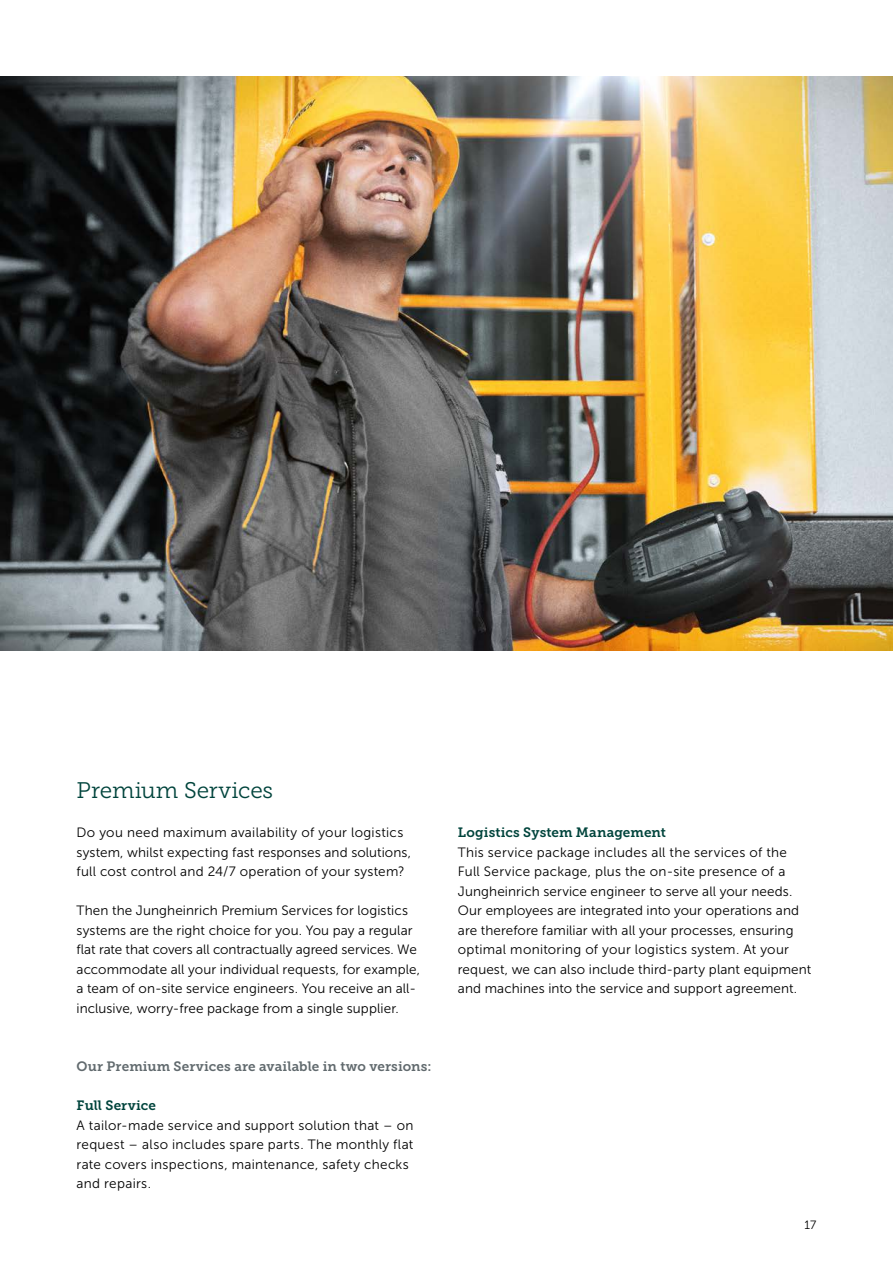
<style>
.page{position:relative;width:893px;height:1263px;background:#fff}
.page>*{position:absolute;margin:0;border:0;box-sizing:border-box;transform-origin:0 0}
.t1{font:22.5px "Museo JH Slab 300";letter-spacing:-.005em;color:#00443c}
.t2{font:13.5px/19.5px "Museo JH Sans 300";letter-spacing:.01em;color:#000}
.t3{font:13.5px "Museo JH Slab 700";letter-spacing:.005em;color:#616a6e}
.t4{font:13.5px "Museo JH Slab 700";letter-spacing:.01em;color:#00443c}
.t5{font:12px "Museo JH Sans 300";color:#000}
</style>
<div class="page">
<img style="left:0;top:77px;width:893px;height:574px">
<h1 class="t1" style="left:77px;top:778px;width:198px">Premium Services</h1>
<p class="t2" style="left:77px;top:823px;width:336px">Do you need maximum availability of your logistics system, whilst expecting fast responses and solutions, full cost control and 24/7 operation of your system?</p>
<p class="t2" style="left:77px;top:901px;width:345px">Then the Jungheinrich Premium Services for logistics systems are the right choice for you. You pay a regular flat rate that covers all contractually agreed services. We accommodate all your individual requests, for example, a team of on-site service engineers. You receive an all&shy;inclusive, worry-free package from a single supplier.</p>
<p class="t3" style="left:77px;top:1059px;width:356px">Our Premium Services are available in two versions:</p>
<p class="t4" style="left:77px;top:1098px;width:81px">Full Service</p>
<p class="t2" style="left:77px;top:1115px;width:338px">A tailor-made service and support solution that – on request – also includes spare parts. The monthly flat rate covers inspections, maintenance, safety checks and repairs.</p>
<p class="t4" style="left:458px;top:825px;width:210px">Logistics System Management</p>
<p class="t2" style="left:458px;top:842px;width:355px">This service package includes all the services of the Full Service package, plus the on-site presence of a Jungheinrich service engineer to serve all your needs.<br>Our employees are integrated into your operations and are therefore familiar with all your processes, ensuring optimal monitoring of your logistics system. At your request, we can also include third-party plant equipment and machines into the service and support agreement.</p>
<p class="t5" style="left:804px;top:1218px;width:13px">17</p>
</div>
